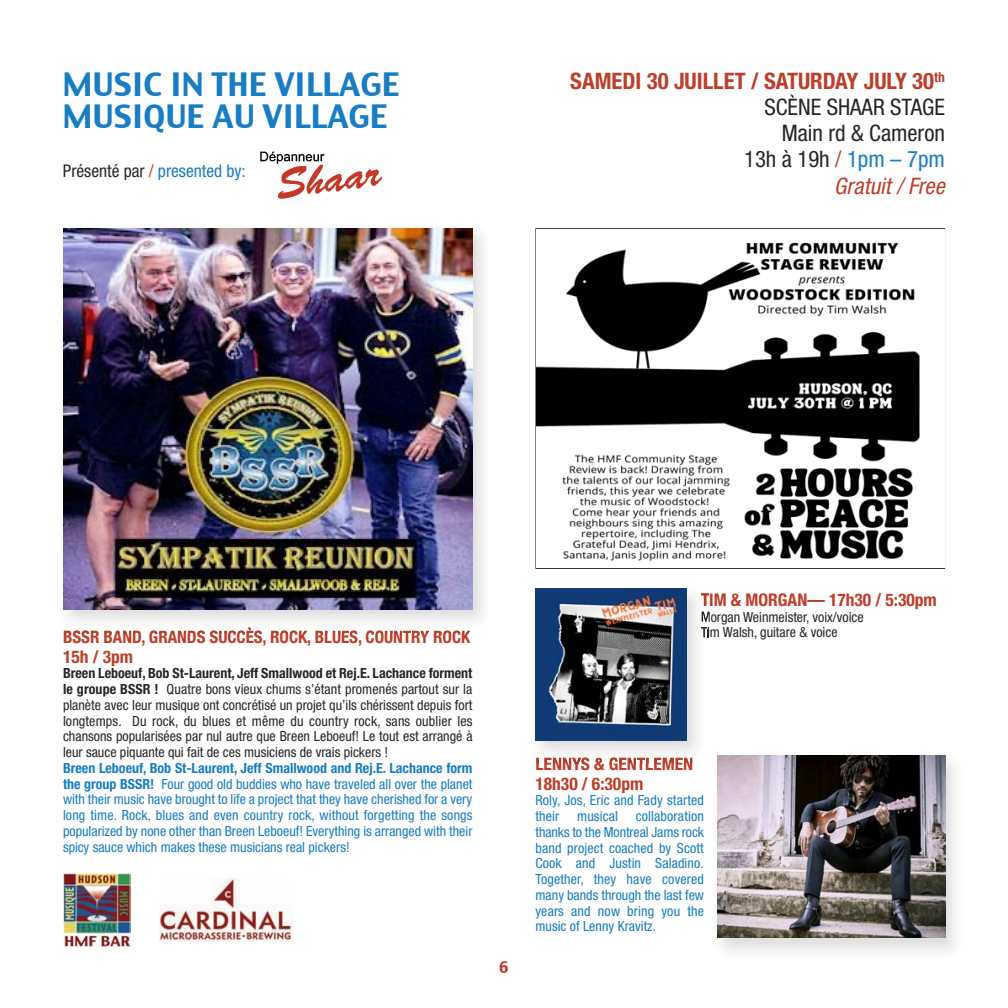
<style>
.page{position:relative;width:1008px;height:1008px;background:#fff}
.page>*{position:absolute;margin:0;border:0;box-sizing:border-box;transform-origin:0 0}
.t1{font:31.5px/31.5px "Charcoal CY";color:#187dc3}
.t2{font:condensed 22.75px/26.2px "Helvetica Neue";color:#272627;text-align:right}
.t3{font:700 condensed 17.5px/19.2px "Helvetica Neue";color:#bd3e2a}
.t4{font:condensed 17.5px "Helvetica Neue";color:#187dc3}
.t5{font:15.75px "Charcoal CY";color:#bd3e2a}
.t6{font:condensed 14px/15.8px "Helvetica Neue";color:#187dc3;text-align:justify}
.t7{font:condensed 14px/15.8px "Helvetica Neue";color:#272627;text-align:justify}
.s1{color:#272627}
.s2{color:#bd3e2a}
.s3{font-weight:700;color:#bd3e2a}
.s4{color:#187dc3}
.s5{font-style:italic;color:#bd3e2a}
.s6{font-weight:700}
</style>
<div class="page">
<img style="left:63px;top:228px;width:420px;height:406px">
<img style="left:71px;top:631px;width:74px;height:3px">
<img style="left:73px;top:631px;width:68px;height:3px">
<svg style="left:64px;top:631px;width:7px;height:3px"></svg>
<img style="left:150px;top:628px;width:320px;height:6px">
<img style="left:63px;top:228px;width:409px;height:382px">
<img style="left:535px;top:588px;width:162px;height:176px">
<img style="left:536px;top:758px;width:156px;height:6px">
<svg style="left:701px;top:593px;width:8px;height:45px"></svg>
<img style="left:536px;top:589px;width:151px;height:151px">
<img style="left:260px;top:151px;width:123px;height:48px">
<img style="left:536px;top:242px;width:384px;height:320px">
<img style="left:717px;top:755px;width:238px;height:196px">
<img style="left:718px;top:755px;width:227px;height:183px">
<img style="left:64px;top:874px;width:67px;height:73px">
<img style="left:159px;top:879px;width:134px;height:63px">
<h1 class="t1" style="left:63px;top:69px;width:338px">MUSIC IN THE VILLAGE<br>MUSIQUE AU VILLAGE</h1>
<p class="t4" style="left:63px;top:161px;width:184px"><span class="s1">Présenté par</span> <span class="s2">/</span> presented by:</p>
<h2 class="t2" style="left:570px;top:67px;width:376px"><span class="s3">SAMEDI 30 JUILLET / SATURDAY JULY 30</span><sup>th<br></sup>SCÈNE SHAAR STAGE<br>Main rd &amp; Cameron<br>13h à 19h <span class="s2">/</span> <span class="s4">1pm – 7pm<br></span><span class="s5">Gratuit / Free</span></h2>
<p class="t3" style="left:63px;top:627px;width:409px">BSSR BAND, GRANDS SUCCÈS, ROCK, BLUES, COUNTRY ROCK<br>15h / 3pm</p>
<p class="t7" style="left:63px;top:665px;width:411px"><span class="s6">Breen Leboeuf, Bob St-Laurent, Jeff Smallwood et Rej.E. Lachance forment le groupe BSSR !</span> Quatre bons vieux chums s’étant promenés partout sur la planète avec leur musique ont concrétisé un projet qu’ils chérissent depuis fort longtemps. Du rock, du blues et même du country rock, sans oublier les chansons popularisées par nul autre que Breen Leboeuf! Le tout est arrangé à leur sauce piquante qui fait de ces musiciens de vrais pickers !</p>
<p class="t6" style="left:63px;top:760px;width:411px"><span class="s6">Breen Leboeuf, Bob St-Laurent, Jeff Smallwood and Rej.E. Lachance form the group BSSR!</span> Four good old buddies who have traveled all over the planet with their music have brought to life a project that they have cherished for a very long time. Rock, blues and even country rock, without forgetting the songs popularized by none other than Breen Leboeuf! Everything is arranged with their spicy sauce which makes these musicians real pickers!</p>
<p class="t5" style="left:499px;top:958px;width:11px">6</p>
<p class="t3" style="left:701px;top:590px;width:237px">TIM &amp; MORGAN— 17h30 / 5:30pm</p>
<p class="t7" style="left:701px;top:609px;width:164px">Morgan Weinmeister, voix/voice<br>Tim Walsh, guitare &amp; voice</p>
<p class="t3" style="left:536px;top:754px;width:159px">LENNYS &amp; GENTLEMEN<br>18h30 / 6:30pm</p>
<p class="t6" style="left:536px;top:792px;width:170px">Roly, Jos, Eric and Fady started their</p>
<p class="t6" style="left:536px;top:808px;width:170px;text-indent:100px">collaboration thanks to the Montreal Jams rock band project coached by Scott Cook and Justin Saladino.<br>Together, they have covered many bands through the last few years and now bring you the music of Lenny Kravitz.</p>
<p class="t6" style="left:577px;top:808px;width:42px">musical</p>
</div>
